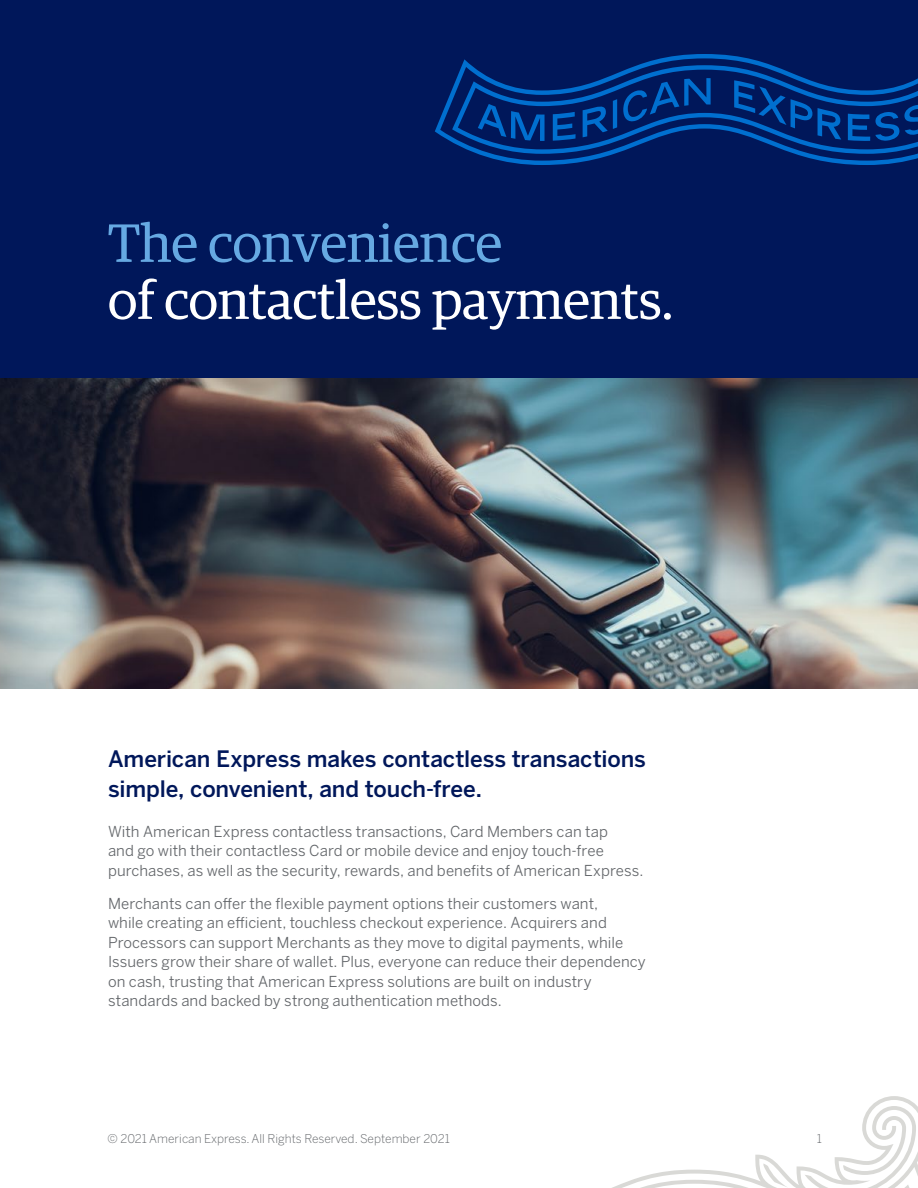
<style>
.page{position:relative;width:918px;height:1188px;background:#fff}
.page>*{position:absolute;margin:0;border:0;box-sizing:border-box;transform-origin:0 0}
.t1{font:54px "Guardian Egyp";color:#fff}
.t2{font:54px "Guardian Egyp";color:#66a9e2}
.t3{font:500 22.5px/30px "Benton Sans";letter-spacing:-.005em;color:#00175a}
.t4{font:15px/19.5px "Benton Sans";letter-spacing:.005em;color:#63666a}
.t5{font:300 12px "Benton Sans";color:#63666a}
</style>
<div class="page">
<svg style="left:612px;top:1096px;width:306px;height:92px"></svg>
<div style="left:0;top:0;width:918px;height:398px;background:#00175a"></div>
<svg style="left:435px;top:54px;width:483px;height:111px"></svg>
<img style="left:0;top:378px;width:918px;height:310px">
<h1 class="t2" style="left:108px;top:206px;width:396px">The convenience</h1>
<h1 class="t1" style="left:108px;top:263px;width:567px">of contactless payments.</h1>
<h2 class="t3" style="left:108px;top:744px;width:539px">American Express makes contactless transactions simple, convenient, and touch-free.</h2>
<p class="t4" style="left:108px;top:822px;width:537px">With American Express contactless transactions, Card Members can tap<br>and go with their contactless Card or mobile device and enjoy touch-free purchases, as well as the security, rewards, and benefits of American Express.</p>
<p class="t4" style="left:108px;top:894px;width:539px">Merchants can offer the flexible payment options their customers want,<br>while creating an efficient, touchless checkout experience. Acquirers and Processors can support Merchants as they move to digital payments, while Issuers grow their share of wallet. Plus, everyone can reduce their dependency on cash, trusting that American Express solutions are built on industry standards and backed by strong authentication methods.</p>
<p class="t5" style="left:108px;top:1132px;width:344px">© 2021 American Express. All Rights Reserved. September 2021</p>
<p class="t5" style="left:817px;top:1132px;width:7px">1</p>
</div>
